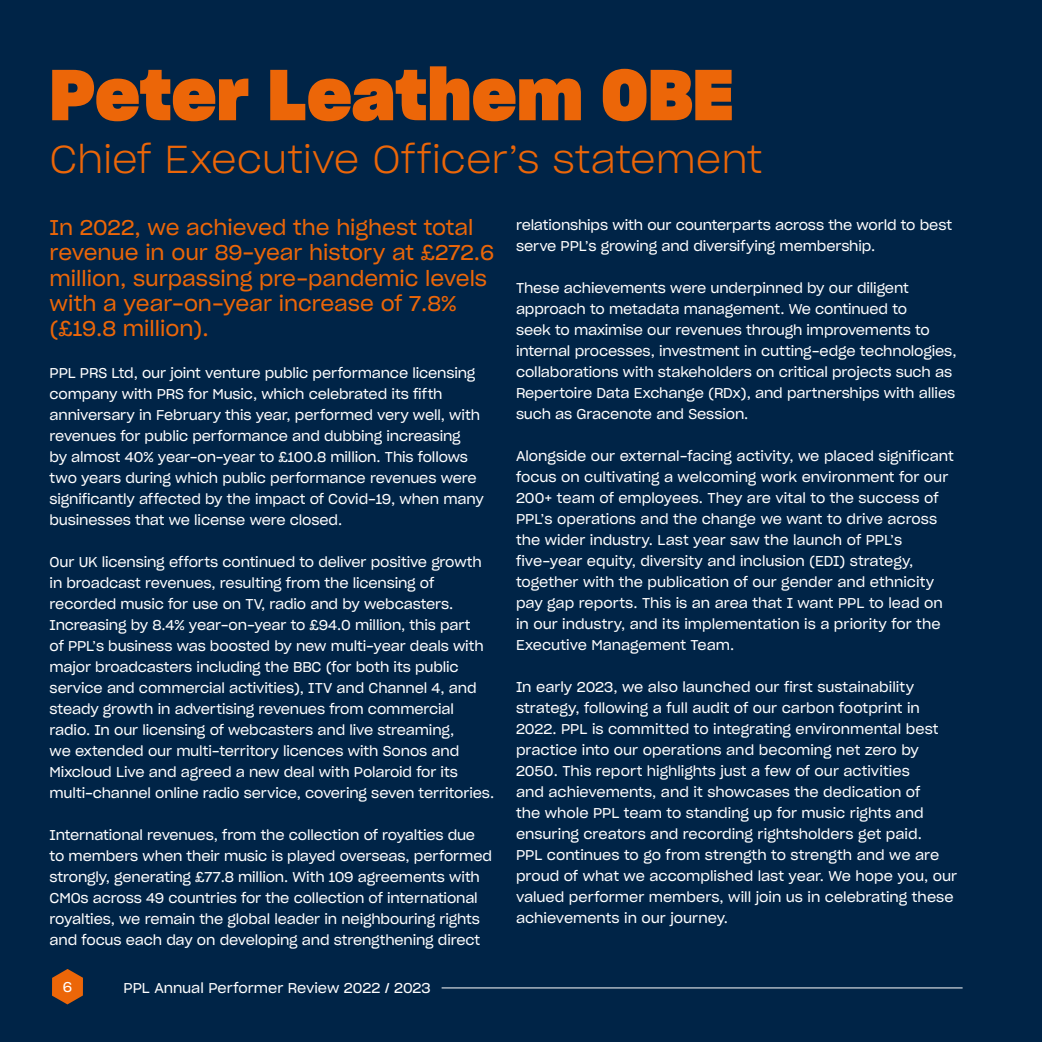
<style>
.page{position:relative;width:1042px;height:1042px;background:#002447}
.page>*{position:absolute;margin:0;border:0;box-sizing:border-box;transform-origin:0 0}
.t1{font:70px "Sharp Grotesk Bold 20";color:#ec6608}
.t2{font:38.5px "Sharp Grotesk Light 20";letter-spacing:-.01em;color:#ec6608}
.t3{font:21px/25.2px "Sharp Grotesk Book 20";color:#ec6608}
.t4{font:14px/21px "Sharp Grotesk Book 20";letter-spacing:-.01em;color:#fff}
</style>
<div class="page">
<svg style="left:52px;top:969px;width:31px;height:35px"></svg>
<hr style="left:441px;top:987px;width:521px;height:1px;background:#fff">
<h1 class="t1" style="left:50px;top:41px;width:685px">Peter Leathem OBE</h1>
<h2 class="t2" style="left:50px;top:130px;width:714px">Chief Executive Officer’s statement</h2>
<h3 class="t3" style="left:50px;top:214px;width:446px">In 2022, we achieved the highest total revenue in our 89-year history at £272.6 million, surpassing pre-pandemic levels with a year-on-year increase of 7.8% (£19.8 million).</h3>
<p class="t4" style="left:50px;top:362px;width:436px">PPL PRS Ltd, our joint venture public performance licensing company with PRS for Music, which celebrated its fifth anniversary in February this year, performed very well, with revenues for public performance and dubbing increasing<br>by almost 40% year-on-year to £100.8 million. This follows two years during which public performance revenues were significantly affected by the impact of Covid-19, when many businesses that we license were closed.</p>
<p class="t4" style="left:50px;top:551px;width:446px">Our UK licensing efforts continued to deliver positive growth in broadcast revenues, resulting from the licensing of recorded music for use on TV, radio and by webcasters.<br>Increasing by 8.4% year-on-year to £94.0 million, this part<br>of PPL’s business was boosted by new multi-year deals with major broadcasters including the BBC (for both its public service and commercial activities), ITV and Channel 4, and steady growth in advertising revenues from commercial radio. In our licensing of webcasters and live streaming,<br>we extended our multi-territory licences with Sonos and Mixcloud Live and agreed a new deal with Polaroid for its multi-channel online radio service, covering seven territories.</p>
<p class="t4" style="left:50px;top:824px;width:444px">International revenues, from the collection of royalties due to members when their music is played overseas, performed strongly, generating £77.8 million. With 109 agreements with CMOs across 49 countries for the collection of international royalties, we remain the global leader in neighbouring rights and focus each day on developing and strengthening direct</p>
<p class="t4" style="left:63px;top:975px;width:11px">6</p>
<p class="t4" style="left:123px;top:977px;width:309px">PPL Annual Performer Review 2022 / 2023</p>
<p class="t4" style="left:516px;top:213px;width:438px">relationships with our counterparts across the world to best serve PPL’s growing and diversifying membership.</p>
<p class="t4" style="left:516px;top:276px;width:442px">These achievements were underpinned by our diligent approach to metadata management. We continued to<br>seek to maximise our revenues through improvements to internal processes, investment in cutting-edge technologies, collaborations with stakeholders on critical projects such as Repertoire Data Exchange (RDx), and partnerships with allies such as Gracenote and Session.</p>
<p class="t4" style="left:516px;top:444px;width:439px">Alongside our external-facing activity, we placed significant focus on cultivating a welcoming work environment for our 200+ team of employees. They are vital to the success of PPL’s operations and the change we want to drive across the wider industry. Last year saw the launch of PPL’s five-year equity, diversity and inclusion (EDI) strategy, together with the publication of our gender and ethnicity pay gap reports. This is an area that I want PPL to lead on in our industry, and its implementation is a priority for the Executive Management Team.</p>
<p class="t4" style="left:516px;top:675px;width:442px">In early 2023, we also launched our first sustainability strategy, following a full audit of our carbon footprint in 2022. PPL is committed to integrating environmental best practice into our operations and becoming net zero by 2050. This report highlights just a few of our activities<br>and achievements, and it showcases the dedication of<br>the whole PPL team to standing up for music rights and ensuring creators and recording rightsholders get paid.<br>PPL continues to go from strength to strength and we are proud of what we accomplished last year. We hope you, our valued performer members, will join us in celebrating these achievements in our journey.</p>
</div>
